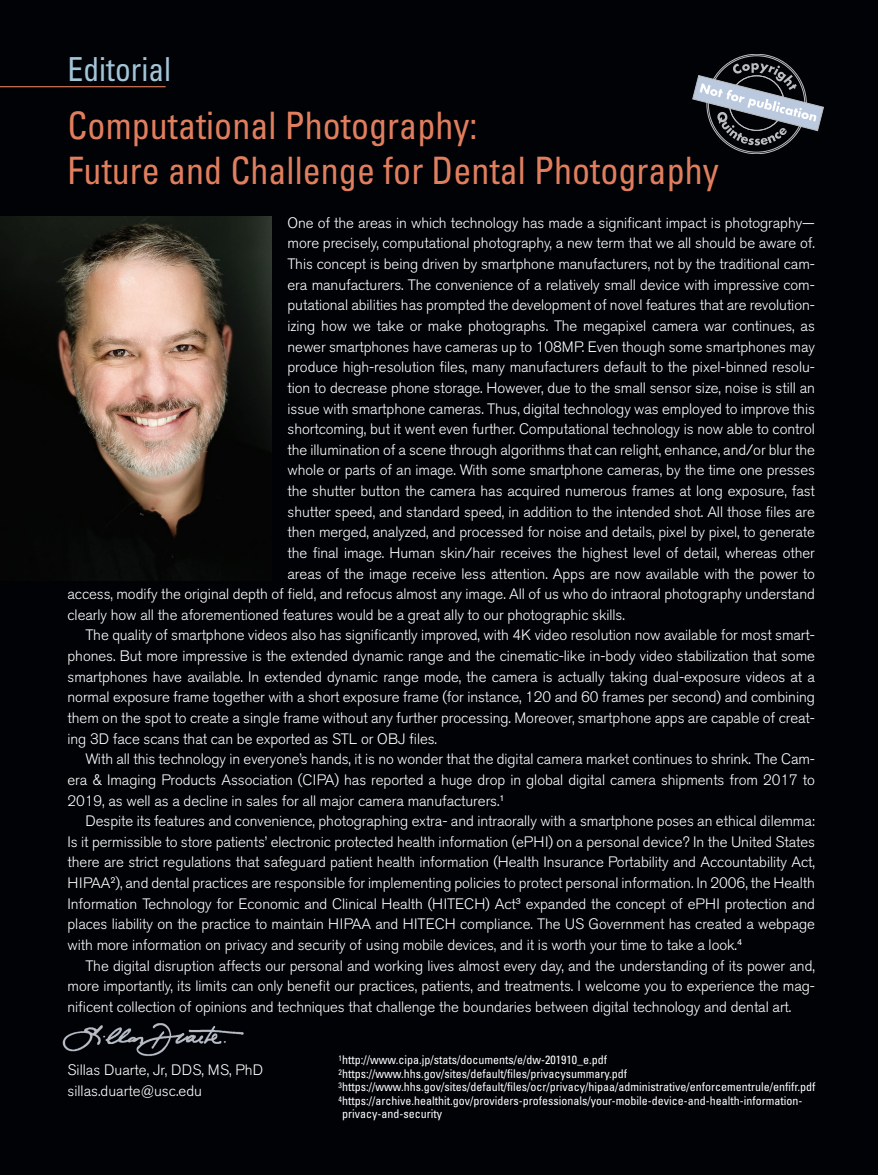
<style>
.page{position:relative;width:878px;height:1175px;background:#fff}
.page>*{position:absolute;margin:0;border:0;box-sizing:border-box;transform-origin:0 0}
.t1{font:condensed 37.8px/45px "Univers LT Std";color:#e17e5e;scale:.95 1}
.t2{font:condensed 33px "Univers LT Std";color:#a3c5d8;scale:.95 1}
.t3{font:300 15px/21px "Akzidenz Grotesk BQ";letter-spacing:-.005em;color:#fff}
.t4{font:condensed 12px/13.5px "Univers LT Std";color:#fff}
</style>
<div class="page">
<div style="left:0;top:0;width:878px;height:1174px;background:#000206"></div>
<hr style="left:0;top:86px;width:166px;height:1px;background:#e17e5e">
<img style="left:0;top:216px;width:271px;height:365px">
<img style="left:62px;top:1023px;width:182px;height:33px">
<svg style="left:692px;top:54px;width:131px;height:100px"></svg>
<h2 class="t2" style="left:68px;top:49px;width:111px">Editorial</h2>
<h1 class="t1" style="left:67px;top:103px;width:687px">Computational Photography:<br>Future and Challenge for Dental Photography</h1>
<p class="t3" style="left:287px;top:212px;width:529px">One of the areas in which technology has made a significant impact is photography—</p>
<p class="t3" style="left:287px;top:233px;width:529px">more precisely, computational photography, a new term that we all should be aware of.</p>
<p class="t3" style="left:287px;top:254px;width:529px">This concept is being driven by smartphone manufacturers, not by the traditional cam-</p>
<p class="t3" style="left:287px;top:274px;width:529px">era manufacturers. The convenience of a relatively small device with impressive com-</p>
<p class="t3" style="left:287px;top:295px;width:529px">putational abilities has prompted the development of novel features that are revolution-</p>
<p class="t3" style="left:287px;top:315px;width:529px">izing how we take or make photographs. The megapixel camera war continues, as</p>
<p class="t3" style="left:287px;top:336px;width:529px">newer smartphones have cameras up to 108MP. Even though some smartphones may</p>
<p class="t3" style="left:287px;top:357px;width:529px">produce high-resolution files, many manufacturers default to the pixel-binned resolu-</p>
<p class="t3" style="left:287px;top:377px;width:529px">tion to decrease phone storage. However, due to the small sensor size, noise is still an</p>
<p class="t3" style="left:287px;top:398px;width:529px">issue with smartphone cameras. Thus, digital technology was employed to improve this</p>
<p class="t3" style="left:287px;top:419px;width:529px">shortcoming, but it went even further. Computational technology is now able to control</p>
<p class="t3" style="left:287px;top:439px;width:529px">the illumination of a scene through algorithms that can relight, enhance, and/or blur the</p>
<p class="t3" style="left:287px;top:460px;width:529px">whole or parts of an image. With some smartphone cameras, by the time one presses</p>
<p class="t3" style="left:287px;top:480px;width:529px">the shutter button the camera has acquired numerous frames at long exposure, fast</p>
<p class="t3" style="left:287px;top:501px;width:529px">shutter speed, and standard speed, in addition to the intended shot. All those files are</p>
<p class="t3" style="left:287px;top:522px;width:529px">then merged, analyzed, and processed for noise and details, pixel by pixel, to generate</p>
<p class="t3" style="left:287px;top:542px;width:529px">the final image. Human skin/hair receives the highest level of detail, whereas other</p>
<p class="t3" style="left:287px;top:563px;width:529px">areas of the image receive less attention. Apps are now available with the power to</p>
<p class="t3" style="left:68px;top:584px;width:748px">access, modify the original depth of field, and refocus almost any image. All of us who do intraoral photography understand</p>
<p class="t3" style="left:68px;top:604px;width:559px">clearly how all the aforementioned features would be a great ally to our photographic skills.</p>
<p class="t3" style="left:86px;top:625px;width:730px">The quality of smartphone videos also has significantly improved, with 4K video resolution now available for most smart-</p>
<p class="t3" style="left:68px;top:645px;width:749px">phones. But more impressive is the extended dynamic range and the cinematic-like in-body video stabilization that some</p>
<p class="t3" style="left:68px;top:666px;width:749px">smartphones have available. In extended dynamic range mode, the camera is actually taking dual-exposure videos at a</p>
<p class="t3" style="left:68px;top:687px;width:748px">normal exposure frame together with a short exposure frame (for instance, 120 and 60 frames per second) and combining</p>
<p class="t3" style="left:68px;top:707px;width:748px">them on the spot to create a single frame without any further processing. Moreover, smartphone apps are capable of creat-</p>
<p class="t3" style="left:68px;top:728px;width:371px">ing 3D face scans that can be exported as STL or OBJ files.</p>
<p class="t3" style="left:86px;top:749px;width:730px">With all this technology in everyone’s hands, it is no wonder that the digital camera market continues to shrink. The Cam-</p>
<p class="t3" style="left:68px;top:769px;width:749px">era &amp; Imaging Products Association (CIPA) has reported a huge drop in global digital camera shipments from 2017 to</p>
<p class="t3" style="left:68px;top:790px;width:438px">2019, as well as a decline in sales for all major camera manufacturers.<sup>1</sup></p>
<p class="t3" style="left:86px;top:810px;width:731px">Despite its features and convenience, photographing extra- and intraorally with a smartphone poses an ethical dilemma:</p>
<p class="t3" style="left:68px;top:831px;width:749px">Is it permissible to store patients’ electronic protected health information (ePHI) on a personal device? In the United States</p>
<p class="t3" style="left:68px;top:852px;width:748px">there are strict regulations that safeguard patient health information (Health Insurance Portability and Accountability Act,</p>
<p class="t3" style="left:68px;top:872px;width:748px">HIPAA<sup>2</sup>), and dental practices are responsible for implementing policies to protect personal information. In 2006, the Health</p>
<p class="t3" style="left:67px;top:893px;width:748px">Information Technology for Economic and Clinical Health (HITECH) Act<sup>3</sup> expanded the concept of ePHI protection and</p>
<p class="t3" style="left:68px;top:914px;width:749px">places liability on the practice to maintain HIPAA and HITECH compliance. The US Government has created a webpage</p>
<p class="t3" style="left:68px;top:934px;width:676px">with more information on privacy and security of using mobile devices, and it is worth your time to take a look.<sup>4</sup></p>
<p class="t3" style="left:86px;top:955px;width:731px">The digital disruption affects our personal and working lives almost every day, and the understanding of its power and,</p>
<p class="t3" style="left:68px;top:975px;width:748px">more importantly, its limits can only benefit our practices, patients, and treatments. I welcome you to experience the mag-</p>
<p class="t3" style="left:68px;top:996px;width:725px">nificent collection of opinions and techniques that challenge the boundaries between digital technology and dental art.</p>
<p class="t3" style="left:68px;top:1059px;width:197px">Sillas Duarte, Jr, DDS, MS, PhD sillas.duarte@usc.edu</p>
<p class="t4" style="left:338px;top:1053px;width:478px"><sup>1</sup>http://www.cipa.jp/stats/documents/e/dw-201910_e.pdf <sup>2</sup>https://www.hhs.gov/sites/default/files/privacysummary.pdf <sup>3</sup>https://www.hhs.gov/sites/default/files/ocr/privacy/hipaa/administrative/enforcementrule/enfifr.pdf <sup>4</sup>https://archive.healthit.gov/providers-professionals/your-mobile-device-and-health-information&shy;privacy-and-security</p>
</div>
